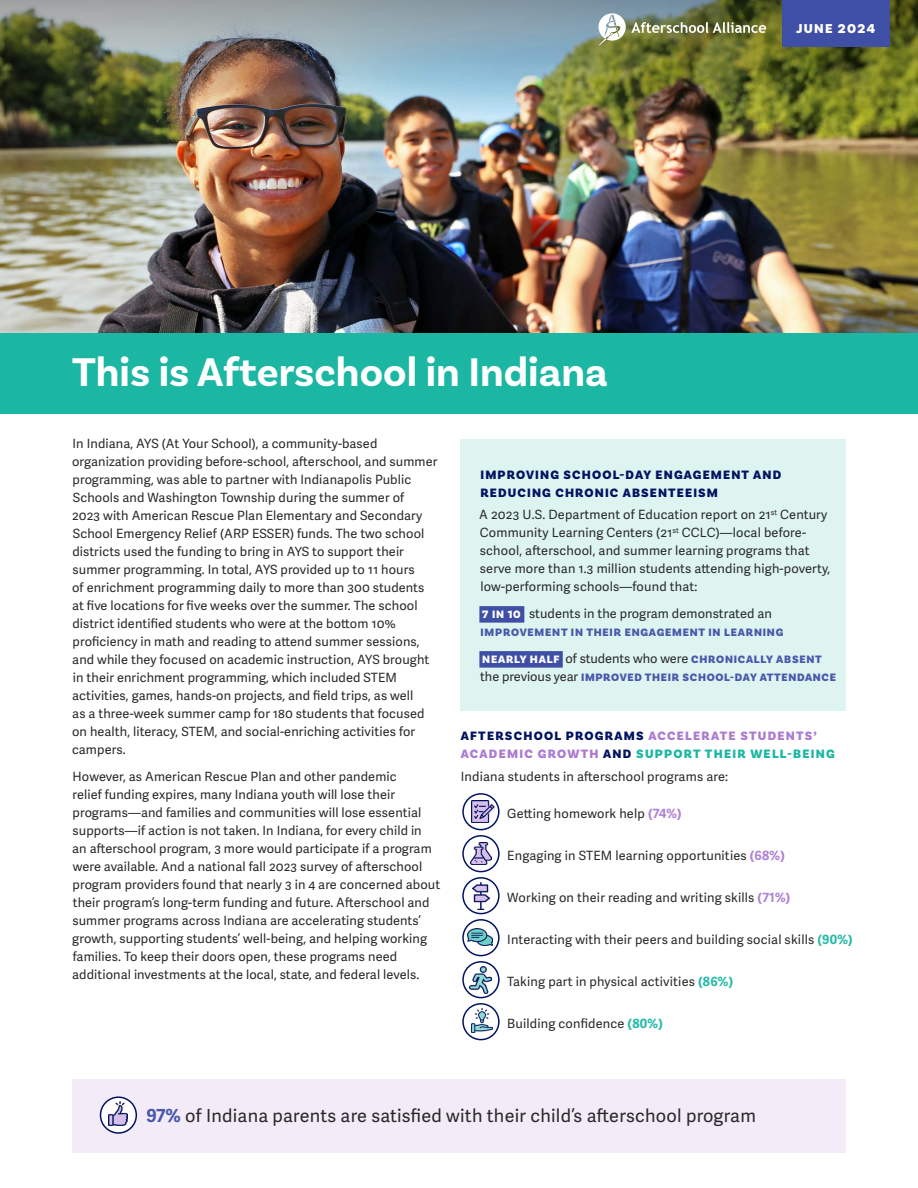
<style>
.page{position:relative;width:918px;height:1188px;background:#fff}
.page>*{position:absolute;margin:0;border:0;box-sizing:border-box;transform-origin:0 0}
.t1{font:700 42px "Basic Sans";color:#fff}
.t2{font:18px "Adelle Sans";letter-spacing:.015em;color:#292829}
.t3{font:900 13.5px "Basic Sans";letter-spacing:.1em;color:#fff}
.t4{font:12.75px/18px "Adelle Sans";letter-spacing:.01em;color:#292829}
.t5{font:900 12.75px/18px "Basic Sans";letter-spacing:.1em;color:#ac7bd1}
.t6{font:900 12.75px/18px "Basic Sans";letter-spacing:.09em;color:#021361}
.t7{font:900 11.25px "Basic Sans";letter-spacing:.06em;color:#4958aa}
.s1{font-family:"Basic Sans";font-weight:900;font-size:11.25px;color:#fff}
.s2{font-family:"Basic Sans";font-weight:900;font-size:11.25px;color:#4958aa}
.s3{font-family:"Adelle Sans";font-weight:400;font-size:12.75px;color:#292829}
.s4{color:#021361}
.s5{color:#1cb7a3}
.s6{font-weight:700;color:#b082d3}
.s7{font-weight:700;color:#27bba8}
.s8{font-weight:700;color:#4958aa}
</style>
<div class="page">
<div style="left:72px;top:1079px;width:774px;height:74px;background:#f3ebf8"></div>
<svg style="left:101px;top:1097px;width:35px;height:36px"></svg>
<img style="left:109px;top:1101px;width:18px;height:24px">
<div style="left:100px;top:1096px;width:37px;height:38px;border:2px solid #021361;border-radius:50%"></div>
<img style="left:0;top:153px;width:918px;height:180px">
<div style="left:0;top:333px;width:918px;height:80px;background:#1cb7a3"></div>
<div style="left:461px;top:439px;width:385px;height:272px;background:#ddf4f1"></div>
<div style="left:479px;top:606px;width:45px;height:17px;background:#3f4fa5"></div>
<div style="left:479px;top:651px;width:84px;height:17px;background:#3f4fa5"></div>
<svg style="left:463px;top:794px;width:36px;height:36px"></svg>
<img style="left:471px;top:800px;width:23px;height:23px">
<div style="left:462px;top:793px;width:38px;height:37px;border:2px solid #021361;border-radius:50%"></div>
<svg style="left:463px;top:836px;width:36px;height:36px"></svg>
<img style="left:471px;top:842px;width:20px;height:23px">
<div style="left:462px;top:835px;width:38px;height:37px;border:2px solid #021361;border-radius:50%"></div>
<svg style="left:463px;top:878px;width:36px;height:36px"></svg>
<img style="left:473px;top:882px;width:16px;height:27px">
<div style="left:462px;top:877px;width:38px;height:37px;border:2px solid #021361;border-radius:50%"></div>
<svg style="left:463px;top:920px;width:36px;height:36px"></svg>
<img style="left:468px;top:928px;width:25px;height:18px">
<div style="left:462px;top:919px;width:38px;height:37px;border:2px solid #021361;border-radius:50%"></div>
<svg style="left:463px;top:962px;width:36px;height:36px"></svg>
<img style="left:470px;top:966px;width:21px;height:27px">
<div style="left:462px;top:961px;width:38px;height:37px;border:2px solid #021361;border-radius:50%"></div>
<svg style="left:463px;top:1004px;width:36px;height:36px"></svg>
<img style="left:471px;top:1009px;width:21px;height:24px">
<div style="left:462px;top:1003px;width:38px;height:37px;border:2px solid #021361;border-radius:50%"></div>
<img style="left:0;top:0;width:918px;height:153px">
<svg style="left:599px;top:13px;width:167px;height:32px;background:#838a5f"></svg>
<div style="left:782px;top:0;width:107px;height:47px;background:#3f4fa5"></div>
<h1 class="t1" style="left:72px;top:346px;width:538px">This is Afterschool in Indiana</h1>
<p class="t3" style="left:796px;top:21px;width:81px">JUNE 2024</p>
<p class="t4" style="left:72px;top:434px;width:367px">In Indiana, AYS (At Your School), a community-based organization providing before-school, afterschool, and summer programming, was able to partner with Indianapolis Public Schools and Washington Township during the summer of<br>2023 with American Rescue Plan Elementary and Secondary School Emergency Relief (ARP ESSER) funds. The two school districts used the funding to bring in AYS to support their summer programming. In total, AYS provided up to 11 hours<br>of enrichment programming daily to more than 300 students at five locations for five weeks over the summer. The school district identified students who were at the bottom 10% proficiency in math and reading to attend summer sessions, and while they focused on academic instruction, AYS brought in their enrichment programming, which included STEM activities, games, hands-on projects, and field trips, as well<br>as a three-week summer camp for 180 students that focused on health, literacy, STEM, and social-enriching activities for campers.</p>
<p class="t4" style="left:72px;top:767px;width:369px">However, as American Rescue Plan and other pandemic<br>relief funding expires, many Indiana youth will lose their programs—and families and communities will lose essential supports—if action is not taken. In Indiana, for every child in<br>an afterschool program, 3 more would participate if a program were available. And a national fall 2023 survey of afterschool program providers found that nearly 3 in 4 are concerned about their program’s long-term funding and future. Afterschool and summer programs across Indiana are accelerating students’ growth, supporting students’ well-being, and helping working families. To keep their doors open, these programs need additional investments at the local, state, and federal levels.</p>
<p class="t6" style="left:480px;top:466px;width:302px">IMPROVING SCHOOL-DAY ENGAGEMENT AND<br>REDUCING CHRONIC ABSENTEEISM</p>
<p class="t4" style="left:479px;top:505px;width:353px">A 2023 U.S. Department of Education report on 21<sup>st</sup> Century Community Learning Centers (21<sup>st</sup> CCLC)—local before&shy;school, afterschool, and summer learning programs that serve more than 1.3 million students attending high-poverty, low-performing schools—found that:</p>
<p class="t4" style="left:482px;top:604px;width:291px"><span class="s1">7 IN 10</span> students in the program demonstrated an</p>
<p class="t7" style="left:481px;top:626px;width:304px">IMPROVEMENT IN THEIR ENGAGEMENT IN LEARNING</p>
<p class="t4" style="left:482px;top:649px;width:341px"><span class="s1">NEARLY HALF</span> of students who were <span class="s2">CHRONICALLY ABSENT</span></p>
<p class="t7" style="left:480px;top:671px;width:357px"><span class="s3">the previous year</span> IMPROVED THEIR SCHOOL-DAY ATTENDANCE</p>
<p class="t5" style="left:461px;top:727px;width:376px"><span class="s4">AFTERSCHOOL PROGRAMS</span> ACCELERATE STUDENTS’<br>ACADEMIC GROWTH <span class="s4">AND</span> <span class="s5">SUPPORT THEIR WELL-BEING</span></p>
<p class="t4" style="left:461px;top:767px;width:269px">Indiana students in afterschool programs are:</p>
<p class="t4" style="left:507px;top:804px;width:176px">Getting homework help <span class="s6">(74%)</span></p>
<p class="t4" style="left:507px;top:846px;width:279px">Engaging in STEM learning opportunities <span class="s6">(68%)</span></p>
<p class="t4" style="left:507px;top:888px;width:285px">Working on their reading and writing skills <span class="s6">(71%)</span></p>
<p class="t4" style="left:507px;top:930px;width:347px">Interacting with their peers and building social skills <span class="s7">(90%)</span></p>
<p class="t4" style="left:507px;top:972px;width:228px">Taking part in physical activities <span class="s7">(86%)</span></p>
<p class="t4" style="left:507px;top:1014px;width:157px">Building confidence <span class="s7">(80%)</span></p>
<h2 class="t2" style="left:146px;top:1103px;width:611px"><span class="s8">97%</span> of Indiana parents are satisfied with their child’s afterschool program</h2>
</div>
